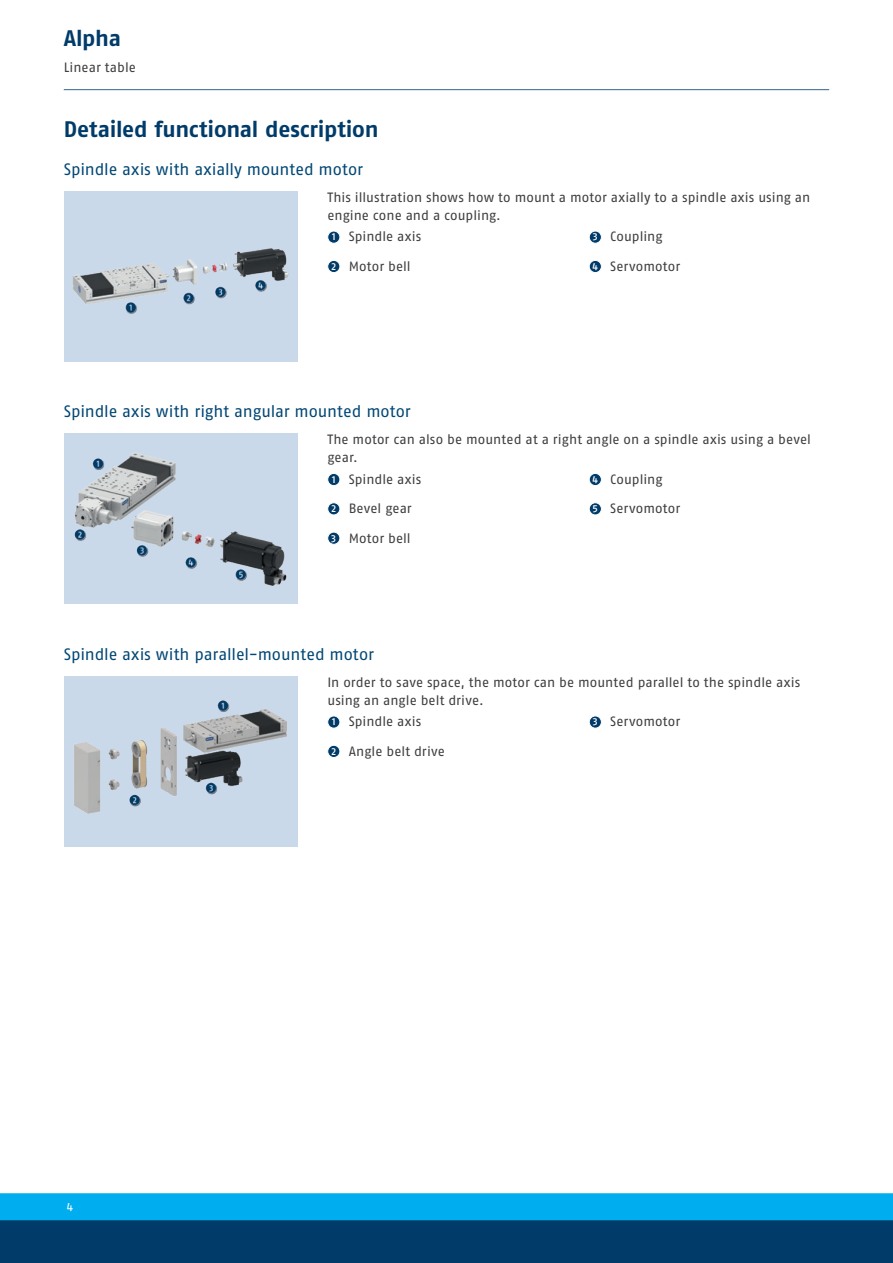
<style>
.page{position:relative;width:893px;height:1263px;background:#fff}
.page>*{position:absolute;margin:0;border:0;box-sizing:border-box;transform-origin:0 0}
.t1{font:700 22.5px "SCHUNK Fago Pro";letter-spacing:-.01em;color:#003b69}
.t2{font:16.5px "SCHUNK Fago Pro";letter-spacing:-.005em;color:#004775}
.t3{font:13.5px/29.4px "SCHUNK Fago Pro";letter-spacing:.005em;color:#3e3e3f}
.t4{font:12px "SCHUNK Fago Pro";color:#fff}
.s1{font-weight:500;font-size:10.2px;color:#fff}
</style>
<div class="page">
<div style="left:0;top:1202px;width:893px;height:61px;background:#003b69"></div>
<div style="left:0;top:1193px;width:893px;height:27px;background:#00aeef"></div>
<hr style="left:64px;top:89px;width:765px;height:1px;background:#35628d">
<img style="left:64px;top:192px;width:234px;height:169px">
<div style="left:328px;top:231px;width:12px;height:12px;background:#003b69;border-radius:50%"></div>
<div style="left:327px;top:231px;width:13px;height:12px;border:1px solid #fff;border-radius:50%"></div>
<div style="left:328px;top:260px;width:12px;height:13px;background:#003b69;border-radius:50%"></div>
<div style="left:327px;top:260px;width:13px;height:13px;border:1px solid #fff;border-radius:50%"></div>
<div style="left:589px;top:231px;width:12px;height:12px;background:#003b69;border-radius:50%"></div>
<div style="left:589px;top:231px;width:13px;height:12px;border:1px solid #fff;border-radius:50%"></div>
<div style="left:589px;top:260px;width:12px;height:13px;background:#003b69;border-radius:50%"></div>
<div style="left:589px;top:260px;width:13px;height:13px;border:1px solid #fff;border-radius:50%"></div>
<img style="left:64px;top:434px;width:234px;height:169px">
<div style="left:328px;top:473px;width:12px;height:13px;background:#003b69;border-radius:50%"></div>
<div style="left:327px;top:473px;width:13px;height:13px;border:1px solid #fff;border-radius:50%"></div>
<div style="left:328px;top:503px;width:12px;height:12px;background:#003b69;border-radius:50%"></div>
<div style="left:327px;top:502px;width:13px;height:13px;border:1px solid #fff;border-radius:50%"></div>
<div style="left:328px;top:532px;width:12px;height:12px;background:#003b69;border-radius:50%"></div>
<div style="left:327px;top:532px;width:13px;height:13px;border:1px solid #fff;border-radius:50%"></div>
<div style="left:589px;top:473px;width:12px;height:13px;background:#003b69;border-radius:50%"></div>
<div style="left:589px;top:473px;width:13px;height:13px;border:1px solid #fff;border-radius:50%"></div>
<div style="left:589px;top:503px;width:12px;height:12px;background:#003b69;border-radius:50%"></div>
<div style="left:589px;top:502px;width:13px;height:13px;border:1px solid #fff;border-radius:50%"></div>
<img style="left:64px;top:677px;width:234px;height:169px">
<div style="left:328px;top:716px;width:12px;height:12px;background:#003b69;border-radius:50%"></div>
<div style="left:327px;top:716px;width:13px;height:12px;border:1px solid #fff;border-radius:50%"></div>
<div style="left:328px;top:745px;width:12px;height:12px;background:#003b69;border-radius:50%"></div>
<div style="left:327px;top:745px;width:13px;height:13px;border:1px solid #fff;border-radius:50%"></div>
<div style="left:589px;top:716px;width:12px;height:12px;background:#003b69;border-radius:50%"></div>
<div style="left:589px;top:716px;width:13px;height:12px;border:1px solid #fff;border-radius:50%"></div>
<h1 class="t1" style="left:64px;top:24px;width:59px">Alpha</h1>
<p class="t3" style="left:64px;top:53px;width:74px">Linear table</p>
<h1 class="t1" style="left:64px;top:116px;width:316px">Detailed functional description</h1>
<p class="t2" style="left:64px;top:159px;width:301px">Spindle axis with axially mounted motor</p>
<p class="t3" style="left:327px;top:188px;width:484px;line-height:18px">This illustration shows how to mount a motor axially to a spindle axis using an engine cone and a coupling.</p>
<p class="t3" style="left:331px;top:222px;width:91px"><span class="s1">1</span> Spindle axis<br><span class="s1">2</span> Motor bell</p>
<p class="t3" style="left:592px;top:222px;width:89px"><span class="s1">3</span> Coupling<br><span class="s1">4</span> Servomotor</p>
<p class="t2" style="left:64px;top:401px;width:349px">Spindle axis with right angular mounted motor</p>
<p class="t3" style="left:327px;top:431px;width:485px;line-height:18px">The motor can also be mounted at a right angle on a spindle axis using a bevel gear.</p>
<p class="t3" style="left:331px;top:464px;width:92px"><span class="s1">1</span> Spindle axis<br><span class="s1">2</span> Bevel gear<br><span class="s1">3</span> Motor bell</p>
<p class="t3" style="left:592px;top:464px;width:89px"><span class="s1">4</span> Coupling<br><span class="s1">5</span> Servomotor</p>
<p class="t2" style="left:64px;top:644px;width:312px">Spindle axis with parallel-mounted motor</p>
<p class="t3" style="left:327px;top:673px;width:474px;line-height:18px">In order to save space, the motor can be mounted parallel to the spindle axis using an angle belt drive.</p>
<p class="t3" style="left:331px;top:707px;width:115px"><span class="s1">1</span> Spindle axis<br><span class="s1">2</span> Angle belt drive</p>
<p class="t3" style="left:593px;top:707px;width:89px"><span class="s1">3</span> Servomotor</p>
<p class="t4" style="left:67px;top:1199px;width:8px">4</p>
</div>
